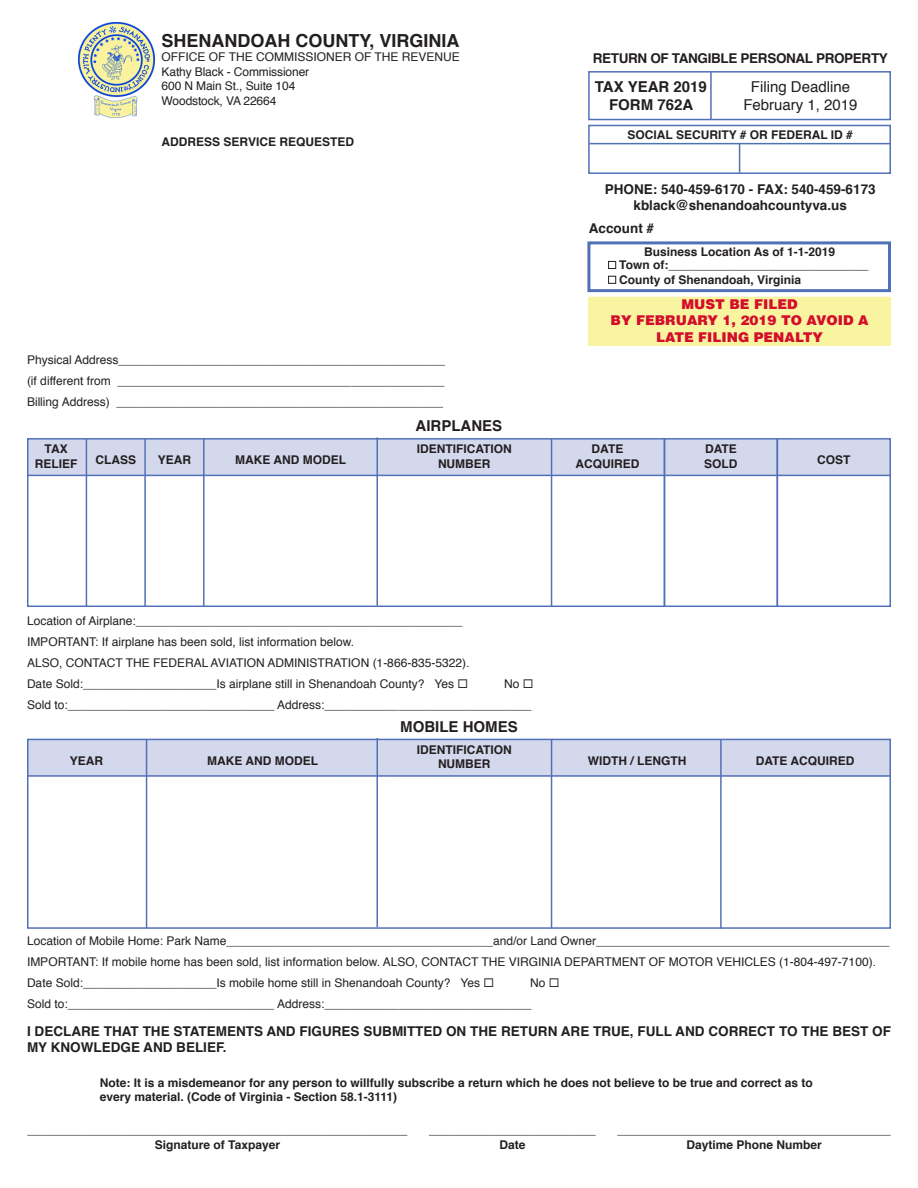
<style>
.page{position:relative;width:918px;height:1188px;background:#fff}
.page>*{position:absolute;margin:0;border:0;box-sizing:border-box;transform-origin:0 0}
.t1{font:700 18px "Helvetica";color:#231f20}
.t2{font:700 15px "Helvetica";color:#231f20}
.t3{font:15px "Helvetica";color:#231f20}
.t4{font:700 13.5px/16.2px "Helvetica";color:#231f20}
.t5{font:900 13.5px "Helvetica";color:#d30d2b}
.t6{font:700 13.5px "Helvetica";letter-spacing:-.025em;color:#231f20}
.t7{font:12px "Helvetica";color:#231f20}
.t8{font:700 12px "Helvetica";color:#231f20}
</style>
<div class="page">
<div style="left:30px;top:441px;width:858px;height:34px;background:#d4d8ec"></div>
<div style="left:30px;top:742px;width:858px;height:33px;background:#d4d8ec"></div>
<img style="left:79px;top:23px;width:76px;height:95px">
<hr style="left:710px;top:72px;width:2px;height:48px;background:#5171b7">
<svg style="left:739px;top:144px;width:1px;height:27px"></svg>
<div style="left:588px;top:71px;width:303px;height:49px;border:2px solid #5171b7"></div>
<div style="left:588px;top:125px;width:303px;height:49px;border:2px solid #5171b7"></div>
<div style="left:27px;top:438px;width:864px;height:169px;border:2px solid #5171b7"></div>
<div style="left:27px;top:739px;width:864px;height:190px;border:2px solid #5171b7"></div>
<div style="left:587px;top:241px;width:304px;height:51px;border:3px solid #5171b7"></div>
<div style="left:588px;top:297px;width:303px;height:49px;background:#f8f4a0"></div>
<hr style="left:590px;top:143px;width:301px;height:1px;background:#5171b7">
<div style="left:608px;top:261px;width:8px;height:8px;border:1px solid #231f20"></div>
<div style="left:608px;top:276px;width:8px;height:8px;border:1px solid #231f20"></div>
<hr style="left:27px;top:475px;width:864px;height:1px;background:#5171b7">
<hr style="left:27px;top:775px;width:864px;height:2px;background:#5171b7">
<hr style="left:86px;top:439px;width:1px;height:168px;background:#5171b7">
<hr style="left:146px;top:739px;width:1px;height:190px;background:#5171b7">
<hr style="left:144px;top:439px;width:2px;height:168px;background:#5171b7">
<hr style="left:203px;top:439px;width:2px;height:168px;background:#5171b7">
<hr style="left:720px;top:739px;width:2px;height:190px;background:#5171b7">
<hr style="left:376px;top:437px;width:2px;height:169px;background:#5171b7">
<hr style="left:376px;top:738px;width:2px;height:189px;background:#5171b7">
<hr style="left:664px;top:439px;width:1px;height:168px;background:#5171b7">
<hr style="left:551px;top:439px;width:1px;height:168px;background:#5171b7">
<hr style="left:551px;top:739px;width:1px;height:190px;background:#5171b7">
<hr style="left:777px;top:439px;width:1px;height:168px;background:#5171b7">
<p class="t1" style="left:162px;top:26px;width:300px">SHENANDOAH COUNTY, VIRGINIA</p>
<p class="t7" style="left:162px;top:48px;width:300px">OFFICE OF THE COMMISSIONER OF THE REVENUE</p>
<p class="t7" style="left:162px;top:62px;width:149px">Kathy Black - Commissioner</p>
<p class="t7" style="left:162px;top:77px;width:135px">600 N Main St., Suite 104</p>
<p class="t7" style="left:162px;top:91px;width:116px">Woodstock, VA 22664</p>
<p class="t8" style="left:162px;top:132px;width:194px">ADDRESS SERVICE REQUESTED</p>
<p class="t7" style="left:27px;top:351px;width:420px">Physical Address_________________________________________________</p>
<p class="t7" style="left:27px;top:372px;width:419px">(if different from _________________________________________________</p>
<p class="t7" style="left:27px;top:393px;width:418px">Billing Address) _________________________________________________</p>
<p class="t2" style="left:416px;top:414px;width:88px">AIRPLANES</p>
<p class="t6" style="left:593px;top:47px;width:297px">RETURN OF TANGIBLE PERSONAL PROPERTY</p>
<p class="t2" style="left:595px;top:75px;width:113px">TAX YEAR 2019</p>
<p class="t2" style="left:609px;top:93px;width:86px">FORM 762A</p>
<p class="t3" style="left:751px;top:75px;width:101px">Filing Deadline</p>
<p class="t3" style="left:743px;top:93px;width:116px">February 1, 2019</p>
<p class="t8" style="left:628px;top:125px;width:227px">SOCIAL SECURITY # OR FEDERAL ID #</p>
<p class="t4" style="left:605px;top:182px;width:272px">PHONE: 540-459-6170 - FAX: 540-459-6173</p>
<p class="t4" style="left:634px;top:198px;width:215px">kblack@shenandoahcountyva.us</p>
<p class="t4" style="left:589px;top:220px;width:67px">Account #</p>
<p class="t8" style="left:644px;top:242px;width:192px">Business Location As of 1-1-2019</p>
<p class="t8" style="left:619px;top:255px;width:251px">Town of:______________________________</p>
<p class="t8" style="left:619px;top:270px;width:183px">County of Shenandoah, Virginia</p>
<p class="t5" style="left:681px;top:295px;width:118px">MUST BE FILED</p>
<p class="t5" style="left:611px;top:312px;width:260px">BY FEBRUARY 1, 2019 TO AVOID A</p>
<p class="t5" style="left:656px;top:328px;width:169px">LATE FILING PENALTY</p>
<p class="t8" style="left:417px;top:440px;width:97px">IDENTIFICATION</p>
<p class="t8" style="left:438px;top:454px;width:54px">NUMBER</p>
<p class="t8" style="left:45px;top:440px;width:25px">TAX</p>
<p class="t8" style="left:35px;top:454px;width:44px">RELIEF</p>
<p class="t8" style="left:95px;top:450px;width:42px">CLASS</p>
<p class="t8" style="left:817px;top:450px;width:35px">COST</p>
<p class="t8" style="left:592px;top:440px;width:33px">DATE</p>
<p class="t8" style="left:575px;top:454px;width:65px">ACQUIRED</p>
<p class="t8" style="left:705px;top:440px;width:33px">DATE</p>
<p class="t8" style="left:704px;top:454px;width:35px">SOLD</p>
<p class="t8" style="left:235px;top:450px;width:112px">MAKE AND MODEL</p>
<p class="t8" style="left:158px;top:450px;width:35px">YEAR</p>
<p class="t7" style="left:27px;top:611px;width:437px">Location of Airplane:_________________________________________________</p>
<p class="t7" style="left:27px;top:632px;width:329px">IMPORTANT: If airplane has been sold, list information below.</p>
<p class="t7" style="left:27px;top:653px;width:444px">ALSO, CONTACT THE FEDERAL AVIATION ADMINISTRATION (1-866-835-5322).</p>
<p class="t7" style="left:27px;top:674px;width:443px">Date Sold:____________________Is airplane still in Shenandoah County? Yes ◻</p>
<p class="t7" style="left:504px;top:674px;width:31px">No ◻</p>
<p class="t7" style="left:27px;top:695px;width:506px">Sold to:_______________________________ Address:_______________________________</p>
<p class="t8" style="left:70px;top:751px;width:35px">YEAR</p>
<p class="t2" style="left:400px;top:714px;width:119px">MOBILE HOMES</p>
<p class="t8" style="left:417px;top:740px;width:97px">IDENTIFICATION</p>
<p class="t8" style="left:438px;top:754px;width:54px">NUMBER</p>
<p class="t8" style="left:207px;top:751px;width:112px">MAKE AND MODEL</p>
<p class="t8" style="left:588px;top:751px;width:100px">WIDTH / LENGTH</p>
<p class="t8" style="left:756px;top:751px;width:100px">DATE ACQUIRED</p>
<p class="t7" style="left:27px;top:932px;width:864px">Location of Mobile Home: Park Name________________________________________and/or Land Owner____________________________________________</p>
<p class="t7" style="left:27px;top:953px;width:851px">IMPORTANT: If mobile home has been sold, list information below. ALSO, CONTACT THE VIRGINIA DEPARTMENT OF MOTOR VEHICLES (1-804-497-7100).</p>
<p class="t7" style="left:27px;top:974px;width:469px">Date Sold:____________________Is mobile home still in Shenandoah County? Yes ◻</p>
<p class="t7" style="left:530px;top:974px;width:31px">No ◻</p>
<p class="t7" style="left:27px;top:995px;width:506px">Sold to:_______________________________ Address:_______________________________</p>
<p class="t4" style="left:27px;top:1023px;width:866px">I DECLARE THAT THE STATEMENTS AND FIGURES SUBMITTED ON THE RETURN ARE TRUE, FULL AND CORRECT TO THE BEST OF<br>MY KNOWLEDGE AND BELIEF.</p>
<p class="t8" style="left:100px;top:1073px;width:714px">Note: It is a misdemeanor for any person to willfully subscribe a return which he does not believe to be true and correct as to</p>
<p class="t8" style="left:100px;top:1088px;width:299px">every material. (Code of Virginia - Section 58.1-3111)</p>
<p class="t8" style="left:27px;top:1120px;width:382px">_________________________________________________________</p>
<p class="t8" style="left:155px;top:1135px;width:127px">Signature of Taxpayer</p>
<p class="t8" style="left:429px;top:1120px;width:168px">_________________________</p>
<p class="t8" style="left:500px;top:1135px;width:28px">Date</p>
<p class="t8" style="left:617px;top:1120px;width:275px">_________________________________________</p>
<p class="t8" style="left:686px;top:1135px;width:137px">Daytime Phone Number</p>
</div>
